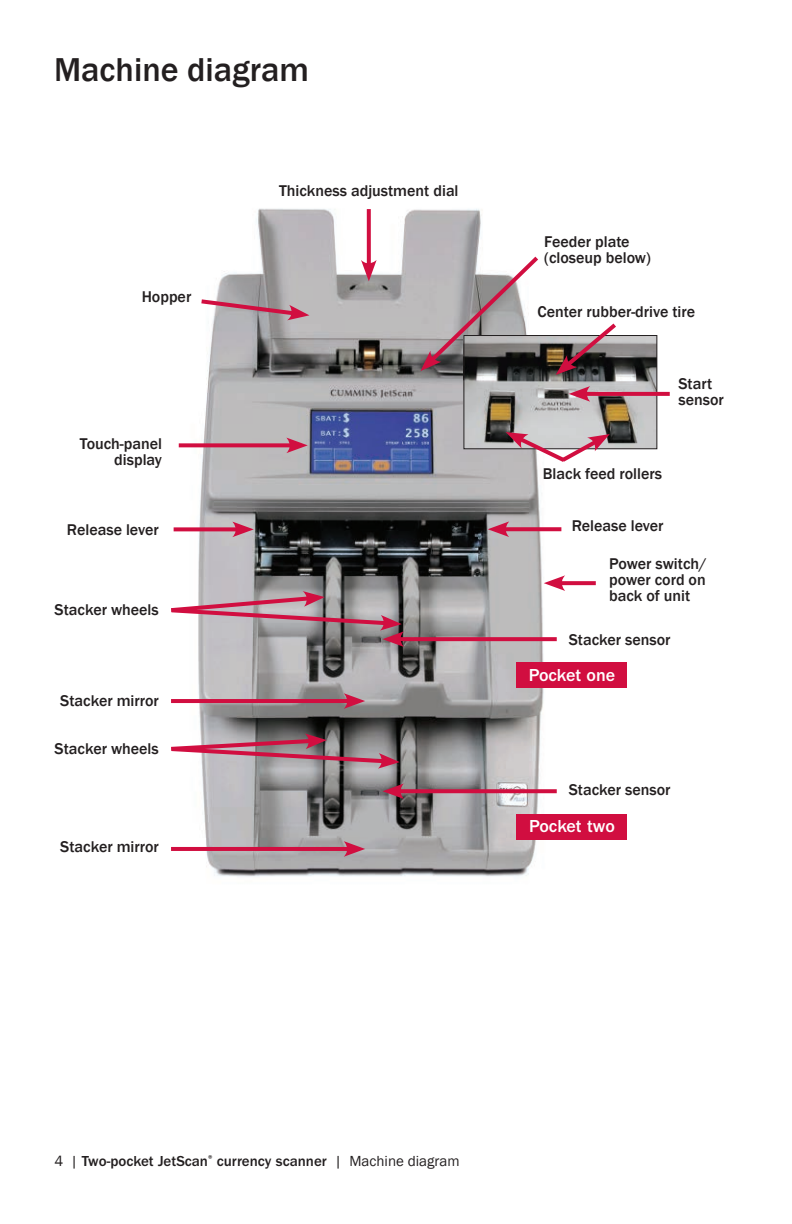
<style>
.page{position:relative;width:792px;height:1224px;background:#fff}
.page>*{position:absolute;margin:0;border:0;box-sizing:border-box;transform-origin:0 0}
.t1{font:500 34px "Franklin Gothic";color:#231f20}
.t2{font:500 18px "ITC Franklin Gothic Std";color:#fff}
.t3{font:500 16px/16px "Franklin Gothic";color:#231f20}
.t4{font:500 15px "ITC Franklin Gothic Std";color:#231f20}
.s1{font-family:"Franklin Gothic";font-weight:400}
</style>
<div class="page">
<img style="left:173px;top:208px;width:402px;height:669px">
<img style="left:466px;top:337px;width:189px;height:110px">
<div style="left:464px;top:335px;width:193px;height:114px;border:1px solid #231f20"></div>
<svg style="left:197px;top:297px;width:112px;height:23px;background:#bd97a2"></svg>
<svg style="left:420px;top:252px;width:122px;height:119px"></svg>
<svg style="left:367px;top:209px;width:4px;height:51px"></svg>
<svg style="left:361px;top:260px;width:16px;height:21px"></svg>
<svg style="left:565px;top:581px;width:31px;height:4px"></svg>
<svg style="left:544px;top:575px;width:21px;height:16px"></svg>
<svg style="left:174px;top:527px;width:58px;height:4px"></svg>
<svg style="left:232px;top:522px;width:22px;height:15px"></svg>
<svg style="left:509px;top:527px;width:52px;height:4px"></svg>
<svg style="left:488px;top:521px;width:21px;height:16px"></svg>
<svg style="left:404px;top:637px;width:153px;height:4px"></svg>
<svg style="left:404px;top:789px;width:153px;height:4px"></svg>
<svg style="left:383px;top:783px;width:21px;height:16px"></svg>
<svg style="left:171px;top:591px;width:233px;height:56px;background:#b1969e"></svg>
<svg style="left:171px;top:734px;width:229px;height:35px;background:#ab848f"></svg>
<svg style="left:179px;top:443px;width:107px;height:4px"></svg>
<svg style="left:286px;top:438px;width:22px;height:15px"></svg>
<hr style="left:171px;top:699px;width:180px;height:4px;background:#d10e40">
<svg style="left:344px;top:693px;width:21px;height:16px"></svg>
<hr style="left:171px;top:847px;width:180px;height:4px;background:#d10e40">
<svg style="left:344px;top:841px;width:21px;height:16px"></svg>
<div style="left:517px;top:662px;width:110px;height:26px;background:#d10e40"></div>
<div style="left:517px;top:814px;width:110px;height:25px;background:#d10e40"></div>
<svg style="left:506px;top:432px;width:104px;height:34px"></svg>
<svg style="left:556px;top:319px;width:64px;height:56px"></svg>
<svg style="left:590px;top:392px;width:80px;height:4px"></svg>
<svg style="left:569px;top:386px;width:21px;height:16px"></svg>
<h1 class="t1" style="left:54px;top:49px;width:257px">Machine diagram</h1>
<p class="t3" style="left:142px;top:289px;width:51px">Hopper</p>
<p class="t3" style="left:80px;top:436px;width:84px;text-align:right">Touch-panel display</p>
<p class="t3" style="left:279px;top:182px;width:181px">Thickness adjustment dial</p>
<p class="t3" style="left:544px;top:234px;width:108px">Feeder plate (closeup below)</p>
<p class="t3" style="left:538px;top:304px;width:159px">Center rubber-drive tire</p>
<p class="t3" style="left:678px;top:376px;width:47px">Start sensor</p>
<p class="t3" style="left:543px;top:466px;width:121px">Black feed rollers</p>
<p class="t3" style="left:67px;top:522px;width:93px">Release lever</p>
<p class="t3" style="left:572px;top:518px;width:93px">Release lever</p>
<p class="t3" style="left:55px;top:602px;width:106px">Stacker wheels</p>
<p class="t3" style="left:60px;top:693px;width:100px">Stacker mirror</p>
<p class="t3" style="left:55px;top:741px;width:106px">Stacker wheels</p>
<p class="t3" style="left:60px;top:839px;width:100px">Stacker mirror</p>
<p class="t3" style="left:609px;top:556px;width:99px;text-align:justify">Power switch/ power cord on back of unit</p>
<p class="t3" style="left:569px;top:632px;width:103px">Stacker sensor</p>
<p class="t2" style="left:529px;top:665px;width:88px">Pocket one</p>
<p class="t3" style="left:569px;top:782px;width:103px">Stacker sensor</p>
<p class="t2" style="left:529px;top:816px;width:87px">Pocket two</p>
<p class="t4" style="left:54px;top:1153px;width:407px"><span class="s1">4 |</span> Two-pocket JetScan<sup>®</sup> currency scanner <span class="s1">| Machine diagram</span></p>
</div>
